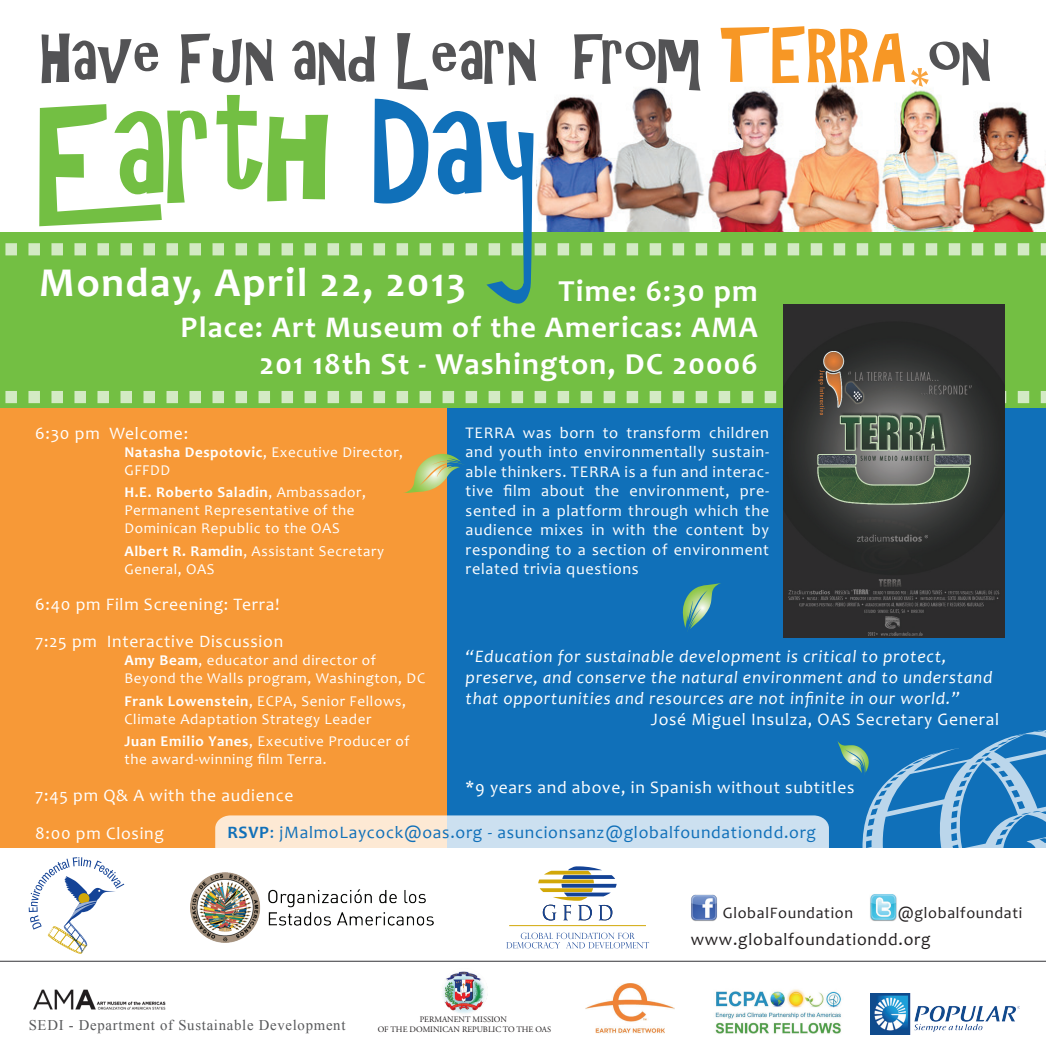
<style>
.page{position:relative;width:1046px;height:1054px;background:#fff}
.page>*{position:absolute;margin:0;border:0;box-sizing:border-box;transform-origin:0 0}
.t1{font:700 41.25px "Candara";letter-spacing:.04em;color:#fff}
.t2{font:700 30.75px "Candara";letter-spacing:.04em;color:#fff}
.t3{font:700 30.12px "Candara";letter-spacing:.04em;color:#fff}
.t4{font:17.5px/36.8px "Candara";letter-spacing:.04em;color:#fff}
.t5{font:italic 17.5px/21px "Candara";letter-spacing:.04em;color:#fff}
.t6{font:17.5px "Candara";letter-spacing:.04em;color:#1070b9}
.t7{font:17.5px "Candara";letter-spacing:.04em;color:#231f20}
.t8{font:16.25px/19.5px "Candara";letter-spacing:.04em;color:#fff;text-align:justify}
.t9{font:16px "Candara";letter-spacing:.04em;color:#231f20}
.t10{font:15px/18px "Candara";letter-spacing:.04em;color:#fff}
.t11{font:14.75px "Times New Roman";letter-spacing:.05em;color:#57585a}
.t12{font:8.25px "Adobe Garamond Pro";color:#231f20}
.s1{font-weight:700}
</style>
<div class="page">
<div style="left:413px;top:408px;width:632px;height:439px;background:#1070b9"></div>
<div style="left:0;top:408px;width:446px;height:439px;background:#f79937"></div>
<svg style="left:215px;top:815px;width:613px;height:33px"></svg>
<svg style="left:862px;top:730px;width:183px;height:264px"></svg>
<div style="left:0;top:232px;width:1045px;height:176px;background:#73bf43"></div>
<svg style="left:5px;top:391px;width:1040px;height:12px"></svg>
<svg style="left:682px;top:583px;width:39px;height:46px"></svg>
<svg style="left:837px;top:740px;width:31px;height:35px"></svg>
<svg style="left:403px;top:454px;width:60px;height:39px"></svg>
<img style="left:783px;top:305px;width:221px;height:333px">
<svg style="left:5px;top:26px;width:1040px;height:278px"></svg>
<hr style="left:509px;top:925px;width:137px;height:1px;background:#d2a808">
<svg style="left:538px;top:866px;width:79px;height:54px"></svg>
<svg style="left:506px;top:932px;width:143px;height:16px"></svg>
<img style="left:691px;top:894px;width:26px;height:27px">
<img style="left:869px;top:893px;width:28px;height:28px">
<hr style="left:0;top:960px;width:1045px;height:2px;background:#5c5c5f">
<img style="left:190px;top:872px;width:244px;height:70px">
<img style="left:441px;top:968px;width:46px;height:46px;border-radius:23px">
<img style="left:33px;top:989px;width:133px;height:21px">
<img style="left:870px;top:994px;width:149px;height:40px">
<img style="left:585px;top:984px;width:89px;height:50px">
<img style="left:715px;top:989px;width:126px;height:45px">
<svg style="left:29px;top:857px;width:95px;height:97px"></svg>
<h1 class="t1" style="left:39px;top:257px;width:428px">Monday, April 22, 2013</h1>
<h2 class="t2" style="left:558px;top:272px;width:201px">Time: 6:30 pm</h2>
<h3 class="t3" style="left:181px;top:309px;width:578px">Place: Art Museum of the Americas: AMA</h3>
<h2 class="t2" style="left:259px;top:345px;width:500px">201 18th St - Washington, DC 20006</h2>
<p class="t8" style="left:465px;top:422px;width:305px">TERRA was born to transform children and youth into environmentally sustain&shy;able thinkers. TERRA is a fun and interac&shy;tive film about the environment, pre&shy;sented in a platform through which the audience mixes in with the content by responding to a section of environment related trivia questions</p>
<p class="t4" style="left:35px;top:414px;width:154px">6:30 pm Welcome:</p>
<p class="t10" style="left:124px;top:442px;width:280px"><span class="s1">Natasha Despotovic</span>, Executive Director,<br>GFFDD</p>
<p class="t10" style="left:124px;top:483px;width:243px"><span class="s1">H.E. Roberto Saladin</span>, Ambassador,<br>Permanent Representative of the<br>Dominican Republic to the OAS</p>
<p class="t10" style="left:124px;top:541px;width:261px"><span class="s1">Albert R. Ramdin</span>, Assistant Secretary<br>General, OAS</p>
<p class="t4" style="left:35px;top:586px;width:249px">6:40 pm Film Screening: Terra!<br>7:25 pm Interactive Discussion</p>
<p class="t10" style="left:124px;top:651px;width:302px"><span class="s1">Amy Beam</span>, educator and director of<br>Beyond the Walls program, Washington, DC</p>
<p class="t10" style="left:124px;top:691px;width:283px"><span class="s1">Frank Lowenstein</span>, ECPA, Senior Fellows,<br>Climate Adaptation Strategy Leader</p>
<p class="t10" style="left:124px;top:732px;width:287px"><span class="s1">Juan Emilio Yanes</span>, Executive Producer of the award-winning film Terra.</p>
<p class="t4" style="left:35px;top:776px;width:260px;line-height:37.5px">7:45 pm Q&amp; A with the audience<br>8:00 pm Closing</p>
<p class="t5" style="left:465px;top:645px;width:528px">“Education for sustainable development is critical to protect, preserve, and conserve the natural environment and to understand that opportunities and resources are not infinite in our world.”</p>
<p class="t4" style="left:650px;top:700px;width:350px">José Miguel Insulza, OAS Secretary General</p>
<p class="t4" style="left:465px;top:768px;width:390px">*9 years and above, in Spanish without subtitles</p>
<p class="t6" style="left:227px;top:821px;width:590px"><span class="s1">RSVP</span>: jMalmoLaycock@oas.org - asuncionsanz@globalfoundationdd.org</p>
<p class="t12" style="left:419px;top:1014px;width:89px">PERMANENT MISSION</p>
<p class="t11" style="left:29px;top:1015px;width:318px">SEDI - Department of Sustainable Development</p>
<p class="t12" style="left:377px;top:1024px;width:175px">OF THE DOMINICAN REPUBLIC TO THE OAS</p>
<p class="t9" style="left:722px;top:903px;width:132px">GlobalFoundation</p>
<p class="t9" style="left:897px;top:903px;width:126px">@globalfoundati</p>
<p class="t7" style="left:690px;top:928px;width:241px">www.globalfoundationdd.org</p>
</div>
